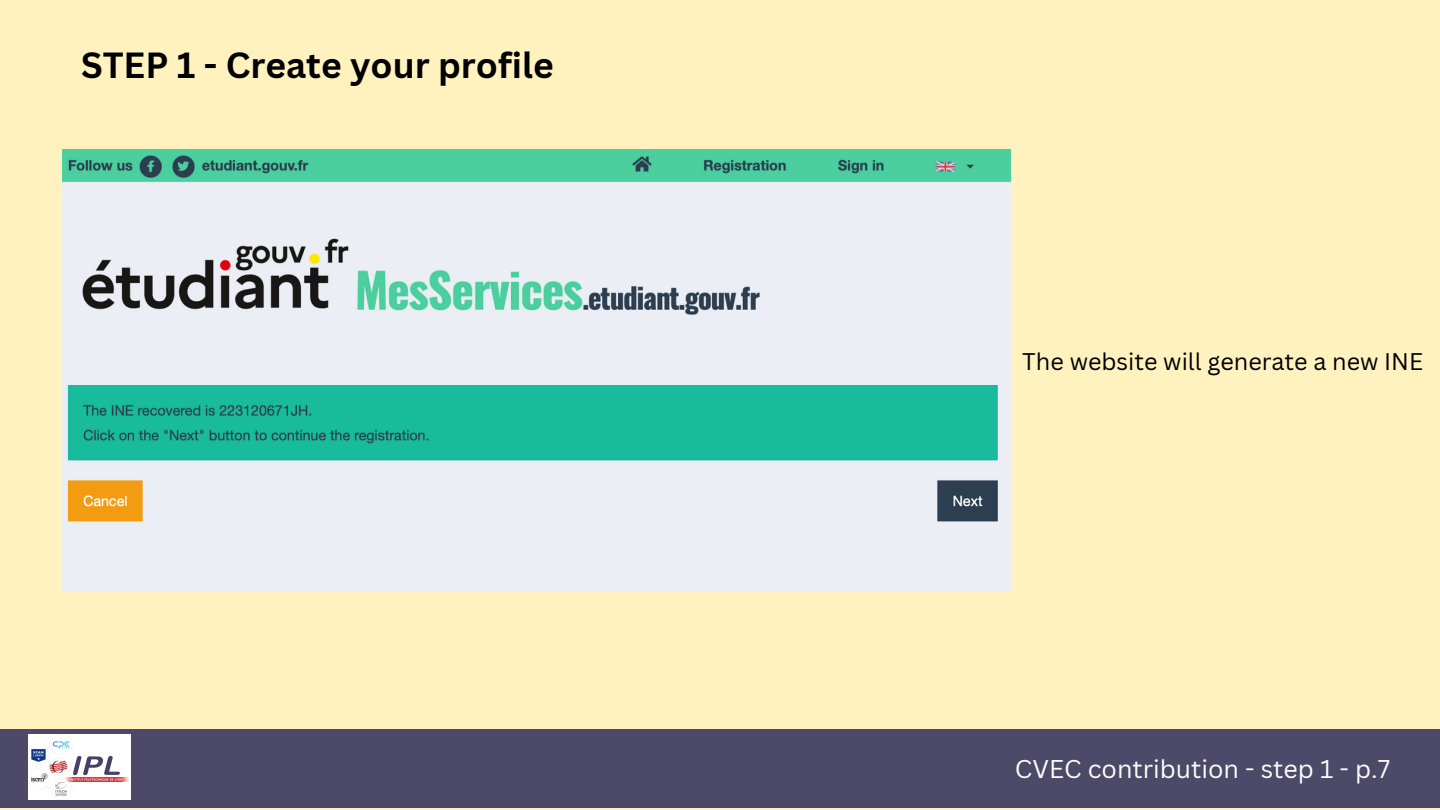
<style>
.page{position:relative;width:1440px;height:810px;background:#fff2bf}
.page>*{position:absolute;margin:0;border:0;box-sizing:border-box;transform-origin:0 0}
.t1{font:700 35.4px "Canva Sans";color:#000}
.t2{font:25px "Canva Sans";color:#fdfcfc}
.t3{font:23.4px "Canva Sans";color:#000}
</style>
<div class="page">
<div style="left:0;top:729px;width:1439px;height:78px;background:#4c4a68"></div>
<img style="left:29px;top:734px;width:101px;height:66px">
<img style="left:62px;top:150px;width:949px;height:441px">
<h1 class="t1" style="left:81px;top:40px;width:474px">STEP 1 - Create your profile</h1>
<p class="t3" style="left:1022px;top:345px;width:402px">The website will generate a new INE</p>
<p class="t2" style="left:1015px;top:751px;width:377px">CVEC contribution - step 1 - p.7</p>
</div>
